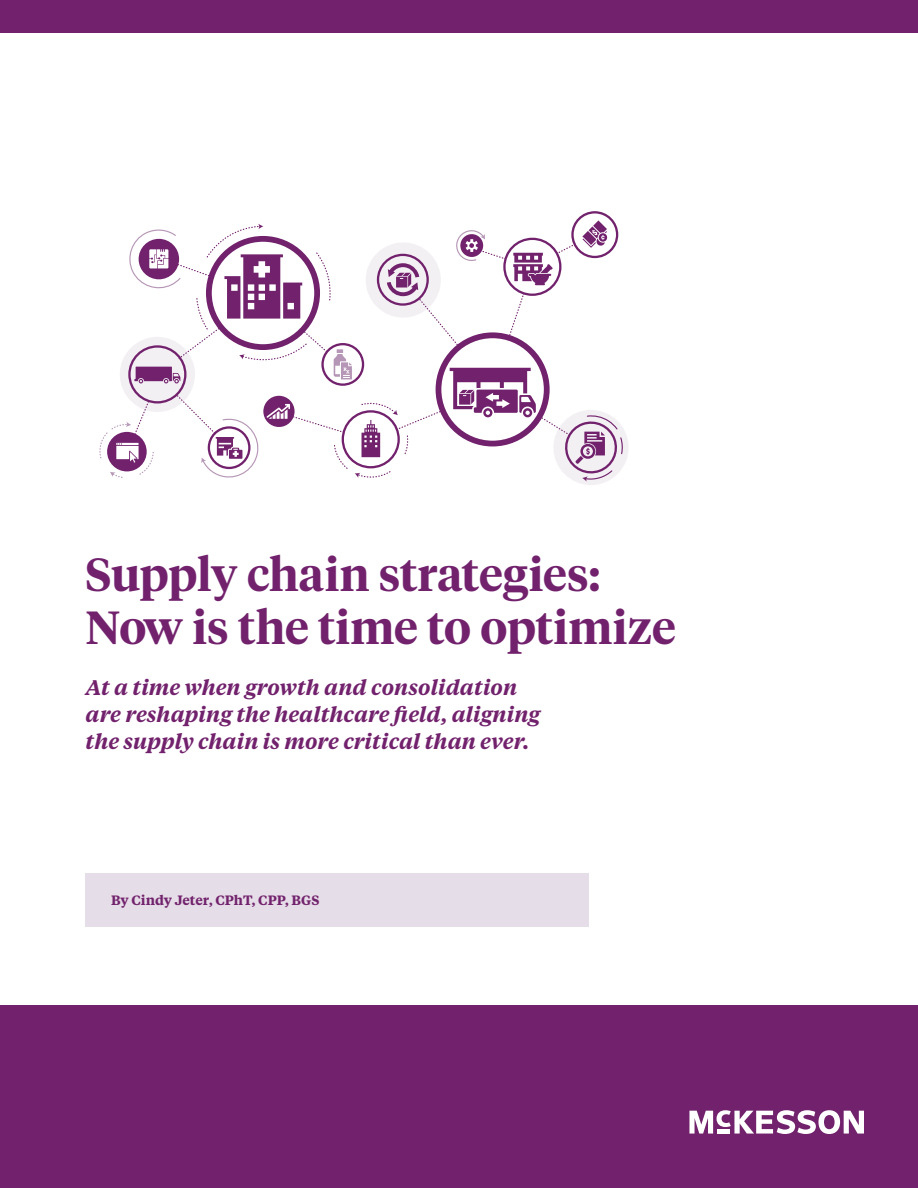
<style>
.page{position:relative;width:918px;height:1188px;background:#fff}
.page>*{position:absolute;margin:0;border:0;box-sizing:border-box;transform-origin:0 0}
.t1{font:600 46.35px/52.9px "Tiempos Headline";color:#72226d}
.t2{font:italic 600 21px/27px "Tiempos Text";color:#72226d}
.t3{font:600 13.5px "Tiempos Text";color:#72226d}
</style>
<div class="page">
<div style="left:86px;top:873px;width:504px;height:53px;background:#e5dde7"></div>
<div style="left:0;top:0;width:918px;height:33px;background:#72226d"></div>
<svg style="left:120px;top:337px;width:75px;height:75px"></svg>
<svg style="left:366px;top:242px;width:75px;height:76px"></svg>
<div style="left:553px;top:410px;width:76px;height:75px;background:#f3f0f4;border-radius:50%"></div>
<div style="left:342px;top:410px;width:58px;height:58px;border:2px solid #72226d;border-radius:50%"></div>
<div style="left:321px;top:343px;width:43px;height:43px;border:2px solid #72226d;border-radius:50%"></div>
<div style="left:571px;top:211px;width:47px;height:47px;border:2px solid #72226d;border-radius:50%"></div>
<div style="left:263px;top:396px;width:32px;height:31px;background:#72226d;border-radius:50%"></div>
<svg style="left:582px;top:220px;width:26px;height:28px"></svg>
<svg style="left:267px;top:404px;width:78px;height:30px"></svg>
<svg style="left:355px;top:471px;width:36px;height:7px"></svg>
<svg style="left:361px;top:403px;width:83px;height:54px"></svg>
<svg style="left:334px;top:443px;width:15px;height:26px"></svg>
<svg style="left:99px;top:400px;width:55px;height:78px"></svg>
<svg style="left:124px;top:224px;width:228px;height:159px"></svg>
<svg style="left:176px;top:394px;width:83px;height:84px"></svg>
<svg style="left:387px;top:230px;width:187px;height:119px"></svg>
<svg style="left:450px;top:368px;width:173px;height:114px"></svg>
<div style="left:0;top:1005px;width:918px;height:183px;background:#72226d"></div>
<svg style="left:689px;top:1110px;width:175px;height:24px"></svg>
<h1 class="t1" style="left:86px;top:546px;width:592px">Supply chain strategies:<br>Now is the time to optimize</h1>
<h3 class="t2" style="left:86px;top:673px;width:456px">At a time when growth and consolidation are reshaping the healthcare feld, aligning the supply chain is more critical than ever.</h3>
<p class="t3" style="left:111px;top:890px;width:210px">By Cindy Jeter, CPhT, CPP, BGS</p>
</div>
